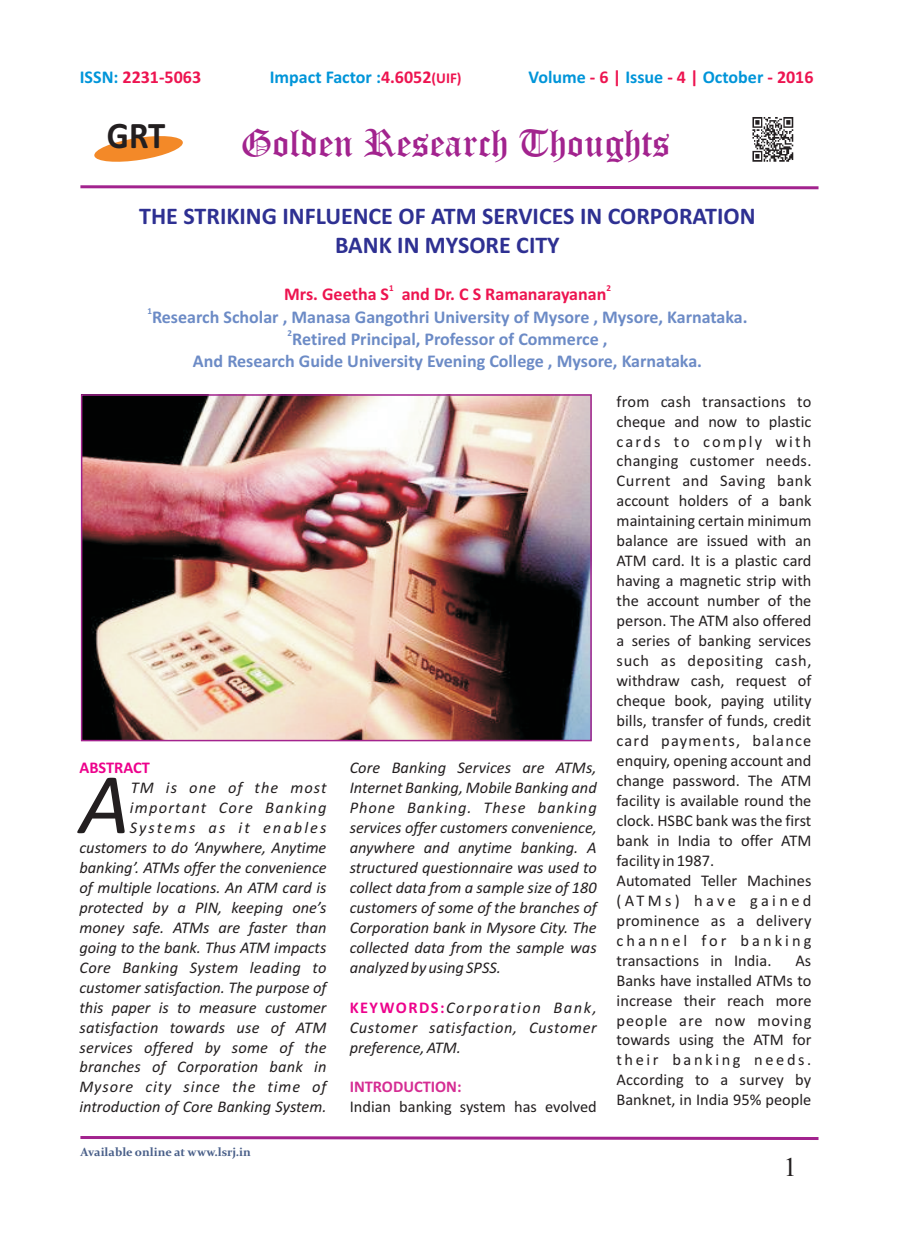
<style>
.page{position:relative;width:898px;height:1242px;background:#fff}
.page>*{position:absolute;margin:0;border:0;box-sizing:border-box;transform-origin:0 0}
.t1{font:italic 87px "Calibri";color:#231f20}
.t2{font:39px "Old English Text";color:#a2238e}
.t3{font:700 37.65px "Calibri";color:#231f20;scale:.92 1}
.t4{font:27px "Times New Roman";color:#231f20}
.t5{font:700 24px/29.2px "Calibri";color:#2e3092;text-align:center}
.t6{font:700 18px/21.9px "Calibri";color:#6c8bc6;text-align:center}
.t7{font:700 18px "Calibri";color:#0095d9}
.t8{font:700 18px "Calibri";color:#ed1450}
.t9{font:italic 16.35px/20px "Calibri";color:#231f20;text-align:justify}
.t10{font:16.35px/20px "Calibri";color:#231f20}
.t11{font:italic 16.35px "Calibri";letter-spacing:.065em;color:#231f20}
.t12{font:700 16.35px "Calibri";color:#d52d93}
.t13{font:700 16.35px "Calibri";color:#ed028c}
.t14{font:700 12px "Constantia";color:#485e88}
.t15{font:700 9px "Calibri";color:#ed1450}
.t16{font:700 9px "Calibri";color:#6c8bc6}
.s1{color:#0095d9}
.s2{color:#ed1450}
.s3{font-size:15px;color:#ed1450}
.s4{font-weight:700;font-style:normal;color:#ed028c}
</style>
<div class="page">
<img style="left:752px;top:117px;width:42px;height:45px">
<svg style="left:80px;top:185px;width:739px;height:5px"></svg>
<svg style="left:80px;top:1136px;width:739px;height:4px;background:#b859a9"></svg>
<img style="left:83px;top:396px;width:506px;height:343px">
<svg style="left:94px;top:136px;width:89px;height:26px"></svg>
<p class="t8" style="left:80px;top:69px;width:123px"><span class="s1">ISSN:</span> 2231-5063</p>
<p class="t7" style="left:270px;top:69px;width:193px">Impact Factor :<span class="s2">4.6052</span><span class="s3">(UIF)</span></p>
<p class="t7" style="left:528px;top:69px;width:286px">Volume <span class="s2">- 6 |</span> Issue <span class="s2">- 4 |</span> October <span class="s2">- 2016</span></p>
<h3 class="t3" style="left:107px;top:120px;width:65px">GRT</h3>
<h2 class="t2" style="left:241px;top:129px;width:430px">Golden Research Thoughts</h2>
<h3 class="t5" style="left:139px;top:203px;width:617px">THE STRIKING INFLUENCE OF ATM SERVICES IN CORPORATION<br>BANK IN MYSORE CITY</h3>
<p class="t15" style="left:389px;top:284px;width:6px">1</p>
<p class="t15" style="left:606px;top:284px;width:6px">2</p>
<p class="t8" style="left:284px;top:287px;width:324px">Mrs. Geetha S and Dr. C S Ramanarayanan</p>
<p class="t16" style="left:147px;top:307px;width:6px">1</p>
<p class="t6" style="left:152px;top:307px;width:597px">Research Scholar , Manasa Gangothri University of Mysore , Mysore, Karnataka.</p>
<p class="t16" style="left:287px;top:329px;width:6px">2</p>
<p class="t6" style="left:193px;top:330px;width:510px">Retired Principal, Professor of Commerce ,<br>And Research Guide University Evening College , Mysore, Karnataka.</p>
<p class="t10" style="left:616px;top:392px;width:196px">from cash transactions to cheque and now to plastic cards to comply with changing customer needs.<br>Current and Saving bank account holders of a bank maintaining certain minimum balance are issued with an<br>ATM card. It is a plastic card having a magnetic strip with the account number of the person. The ATM also offered a series of banking services such as depositing cash, withdraw cash, request of cheque book, paying utility bills, transfer of funds, credit card payments, balance enquiry, opening account and change password. The ATM facility is available round the clock. HSBC bank was the first bank in India to offer ATM facility in 1987.<br>Automated Teller Machines (ATMs) have gained prominence as a delivery channel for banking transactions in India.</p>
<p class="t9" style="left:349px;top:759px;width:248px">Core Banking Services are ATMs, Internet Banking, Mobile Banking and Phone Banking. These banking services offer customers convenience, anywhere and anytime banking. A structured questionnaire was used to collect data from a sample size of 180 customers of some of the branches of Corporation bank in Mysore City. The collected data from the sample was analyzed by using SPSS.</p>
<p class="t9" style="left:349px;top:998px;width:248px"><span class="s4">KEYWORDS:</span>Corporation Bank, Customer satisfaction, Customer preference, ATM.</p>
<p class="t12" style="left:349px;top:1080px;width:113px">INTRODUCTION:</p>
<p class="t10" style="left:349px;top:1098px;width:248px">Indian banking system has evolved</p>
<p class="t13" style="left:79px;top:760px;width:72px">ABSTRACT</p>
<p class="t11" style="left:131px;top:780px;width:197px">TM is one of the most</p>
<h1 class="t1" style="left:79px;top:767px;width:52px">A</h1>
<p class="t9" style="left:79px;top:799px;width:248px;text-align:right">important Core Banking<br>Systems as it enables customers to do ‘Anywhere, Anytime banking’. ATMs offer the convenience of multiple locations. An ATM card is protected by a PIN, keeping one’s money safe. ATMs are faster than going to the bank. Thus ATM impacts<br>Core Banking System leading to customer satisfaction. The purpose of this paper is to measure customer satisfaction towards use of ATM services offered by some of the branches of Corporation bank in<br>Mysore city since the time of introduction of Core Banking System.</p>
<p class="t10" style="left:616px;top:951px;width:196px;text-align:justify;text-indent:179px">As Banks have installed ATMs to increase their reach more people are now moving towards using the ATM for their banking needs.<br>According to a survey by Banknet, in India 95% people</p>
<p class="t14" style="left:80px;top:1147px;width:172px">Available online at www.lsrj.in</p>
<h3 class="t4" style="left:783px;top:1157px;width:15px">1</h3>
</div>
